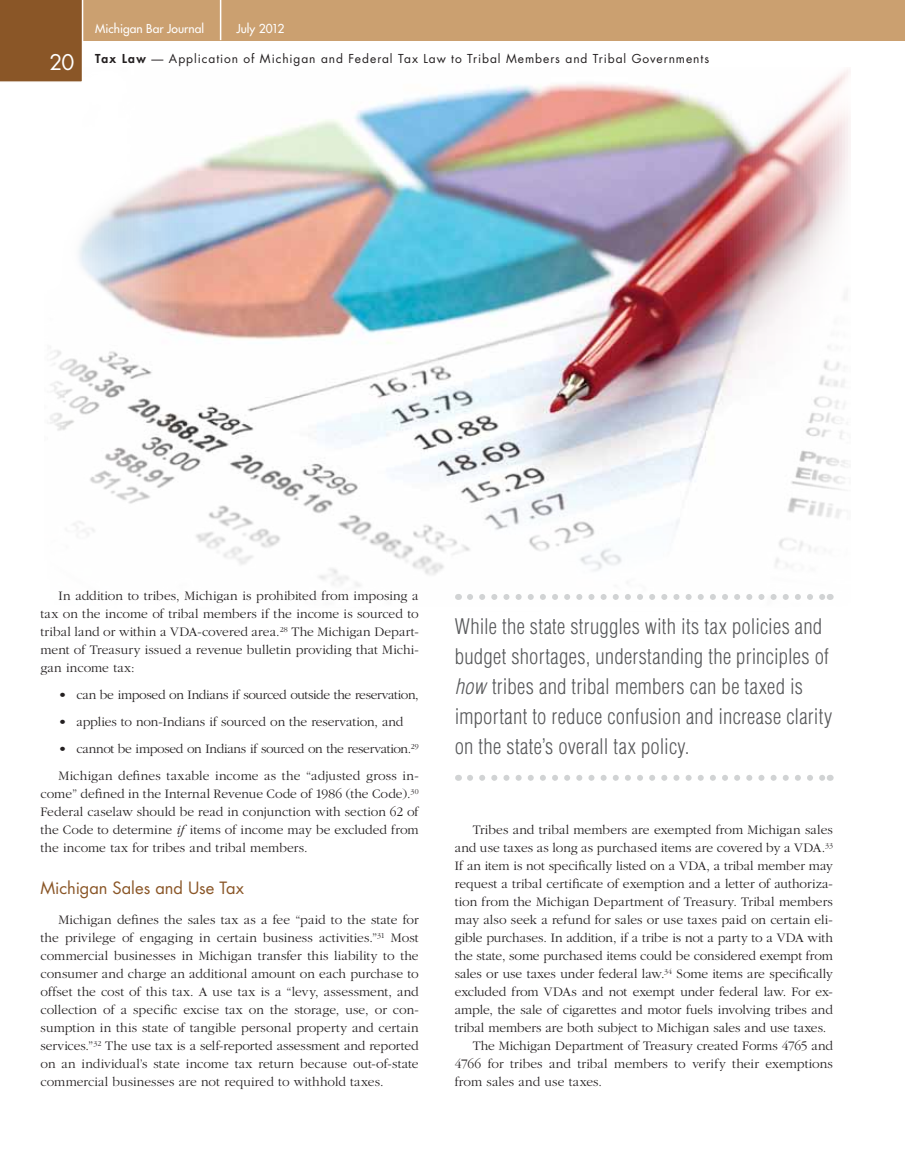
<style>
.page{position:relative;width:905px;height:1175px;background:#fff}
.page>*{position:absolute;margin:0;border:0;box-sizing:border-box;transform-origin:0 0}
.t1{font:300 condensed 21px/30px "Helvetica";letter-spacing:.01em;color:#58595b}
.t2{font:21px "Futura";color:#fff}
.t3{font:16.5px "Futura";letter-spacing:-.005em;color:#8a5627}
.t4{font:300 13.5px/18px "Garamond";color:#231f20;text-align:justify}
.t5{font:300 13.5px "Garamond";letter-spacing:-.025em;color:#231f20}
.t6{font:12px "Futura";letter-spacing:.08em;color:#231f20}
.t7{font:12px "Futura";color:#fff}
.s1{font-weight:800}
.s2{font-style:italic}
</style>
<div class="page">
<img style="left:50px;top:70px;width:800px;height:530px">
<div style="left:0;top:0;width:904px;height:40px;background:#cba070"></div>
<hr style="left:220px;top:0;width:1px;height:40px;background:#fff">
<svg style="left:0;top:0;width:84px;height:84px"></svg>
<svg style="left:470px;top:594px;width:353px;height:6px"></svg>
<svg style="left:470px;top:775px;width:353px;height:5px"></svg>
<h1 class="t2" style="left:49px;top:48px;width:27px">20</h1>
<p class="t7" style="left:95px;top:21px;width:110px">Michigan Bar Journal</p>
<p class="t7" style="left:236px;top:21px;width:50px">July 2012</p>
<p class="t6" style="left:95px;top:51px;width:615px"><span class="s1">Tax Law</span> — Application of Michigan and Federal Tax Law to Tribal Members and Tribal Governments</p>
<p class="t4" style="left:41px;top:587px;width:380px;text-indent:18px">In addition to tribes, Michigan is prohibited from imposing a tax on the income of tribal members if the income is sourced to tribal land or within a VDA-covered area.<sup>28</sup> The Michigan Depart&shy;ment of Treasury issued a revenue bulletin providing that Michi&shy;gan income tax:</p>
<p class="t5" style="left:59px;top:687px;width:362px">• can be imposed on Indians if sourced outside the reservation,</p>
<p class="t4" style="left:59px;top:713px;width:346px">• applies to non-Indians if sourced on the reservation, and</p>
<p class="t4" style="left:58px;top:735px;width:362px;line-height:27px">• cannot be imposed on Indians if sourced on the reservation.<sup>29<br></sup>Michigan defines taxable income as the “adjusted gross in-</p>
<p class="t4" style="left:40px;top:785px;width:379px">come” defined in the Internal Revenue Code of 1986 (the Code).<sup>30<br></sup>Federal caselaw should be read in conjunction with section 62 of the Code to determine <span class="s2">if</span> items of income may be excluded from the income tax for tribes and tribal members.</p>
<p class="t3" style="left:40px;top:876px;width:205px">Michigan Sales and Use Tax</p>
<p class="t4" style="left:40px;top:911px;width:380px;text-indent:18px">Michigan defines the sales tax as a fee “paid to the state for the privilege of engaging in certain business activities.”<sup>31</sup> Most commercial businesses in Michigan transfer this liability to the consumer and charge an additional amount on each purchase to offset the cost of this tax. A use tax is a “levy, assessment, and collection of a specific excise tax on the storage, use, or con&shy;sumption in this state of tangible personal property and certain services.”<sup>32</sup> The use tax is a self-reported assessment and reported on an individual’s state income tax return because out-of-state commercial businesses are not required to withhold taxes.</p>
<h1 class="t1" style="left:454px;top:611px;width:379px">While the state struggles with its tax policies and budget shortages, understanding the principles of <span class="s2">how</span> tribes and tribal members can be taxed is important to reduce confusion and increase clarity on the state’s overall tax policy.</h1>
<p class="t4" style="left:472px;top:821px;width:361px">Tribes and tribal members are exempted from Michigan sales</p>
<p class="t4" style="left:454px;top:839px;width:379px">and use taxes as long as purchased items are covered by a VDA.<sup>33</sup></p>
<p class="t4" style="left:454px;top:857px;width:380px">If an item is not specifically listed on a VDA, a tribal member may</p>
<p class="t4" style="left:454px;top:875px;width:379px">request a tribal certificate of exemption and a letter of authoriza-</p>
<p class="t4" style="left:454px;top:893px;width:379px">tion from the Michigan Department of Treasury. Tribal members</p>
<p class="t4" style="left:454px;top:911px;width:379px">may also seek a refund for sales or use taxes paid on certain eli-</p>
<p class="t4" style="left:454px;top:929px;width:380px">gible purchases. In addition, if a tribe is not a party to a VDA with</p>
<p class="t4" style="left:454px;top:947px;width:379px">the state, some purchased items could be considered exempt from</p>
<p class="t4" style="left:454px;top:965px;width:380px">sales or use taxes under federal law.<sup>34</sup> Some items are specifically</p>
<p class="t4" style="left:455px;top:983px;width:379px">excluded from VDAs and not exempt under federal law. For ex-</p>
<p class="t4" style="left:455px;top:1001px;width:379px">ample, the sale of cigarettes and motor fuels involving tribes and</p>
<p class="t4" style="left:455px;top:1019px;width:373px">tribal members are both subject to Michigan sales and use taxes.</p>
<p class="t4" style="left:472px;top:1037px;width:361px">The Michigan Department of Treasury created Forms 4765 and</p>
<p class="t4" style="left:455px;top:1055px;width:380px">4766 for tribes and tribal members to verify their exemptions</p>
<p class="t4" style="left:455px;top:1073px;width:149px">from sales and use taxes.</p>
</div>
